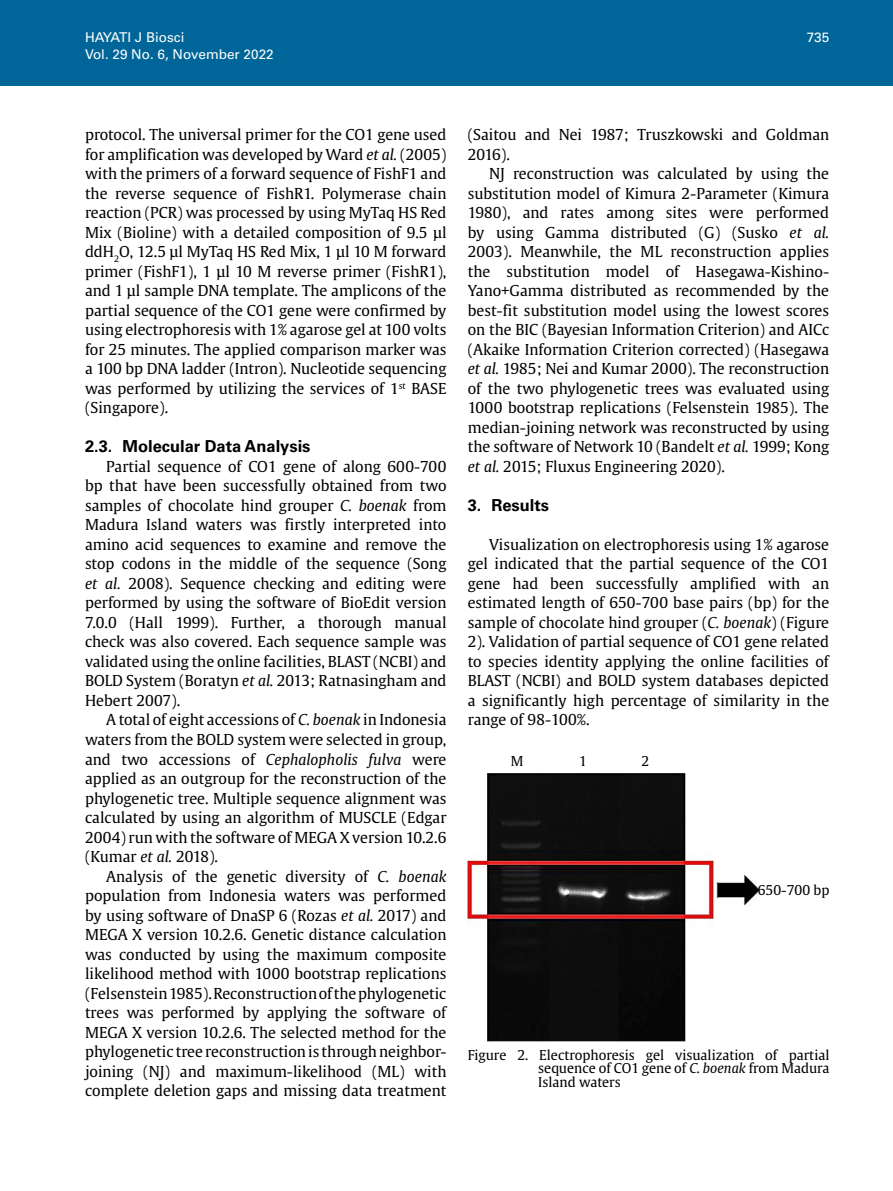
<style>
.page{position:relative;width:893px;height:1191px;background:#fff}
.page>*{position:absolute;margin:0;border:0;box-sizing:border-box;transform-origin:0 0}
.t1{font:700 16.5px "Univers LT Std";color:#000}
.t2{font:15px/19.5px "Gulliver";color:#000;text-align:justify}
.t3{font:13.5px/13.5px "Gulliver";color:#000;text-align:justify}
.t4{font:13.5px "Univers LT Std";color:#fff}
.s1{font-style:italic}
</style>
<div class="page">
<div style="left:0;top:0;width:893px;height:85px;background:#069"></div>
<img style="left:468px;top:773px;width:292px;height:268px">
<p class="t4" style="left:85px;top:30px;width:101px">HAYATI J Biosci</p>
<p class="t4" style="left:807px;top:30px;width:24px">735</p>
<p class="t4" style="left:85px;top:46px;width:190px">Vol. 29 No. 6, November 2022</p>
<p class="t2" style="left:85px;top:125px;width:363px">protocol. The universal primer for the CO1 gene used for amplification was developed by Ward <span class="s1">et al.</span> (2005) with the primers of a forward sequence of FishF1 and the reverse sequence of FishR1. Polymerase chain reaction (PCR) was processed by using MyTaq HS Red Mix (Bioline) with a detailed composition of 9.5 µl ddH<sub>2</sub>O, 12.5 µl MyTaq HS Red Mix, 1 µl 10 M forward primer (FishF1), 1 µl 10 M reverse primer (FishR1), and 1 µl sample DNA template. The amplicons of the partial sequence of the CO1 gene were confirmed by using electrophoresis with 1% agarose gel at 100 volts for 25 minutes. The applied comparison marker was a 100 bp DNA ladder (Intron). Nucleotide sequencing was performed by utilizing the services of 1<sup>st</sup> BASE (Singapore).</p>
<p class="t1" style="left:85px;top:437px;width:227px">2.3. Molecular Data Analysis</p>
<p class="t2" style="left:85px;top:456px;width:363px;text-indent:21px">Partial sequence of CO1 gene of along 600-700 bp that have been successfully obtained from two samples of chocolate hind grouper <span class="s1">C. boenak</span> from Madura Island waters was firstly interpreted into amino acid sequences to examine and remove the stop codons in the middle of the sequence (Song <span class="s1">et al.</span> 2008). Sequence checking and editing were performed by using the software of BioEdit version 7.0.0 (Hall 1999). Further, a thorough manual check was also covered. Each sequence sample was validated using the online facilities, BLAST (NCBI) and BOLD System (Boratyn <span class="s1">et al.</span> 2013; Ratnasingham and Hebert 2007).</p>
<p class="t2" style="left:85px;top:710px;width:363px;text-indent:21px">A total of eight accessions of <span class="s1">C. boenak</span> in Indonesia waters from the BOLD system were selected in group, and two accessions of <span class="s1">Cephalopholis fulva</span> were applied as an outgroup for the reconstruction of the phylogenetic tree. Multiple sequence alignment was calculated by using an algorithm of MUSCLE (Edgar 2004) run with the software of MEGA X version 10.2.6 (Kumar <span class="s1">et al.</span> 2018).</p>
<p class="t2" style="left:85px;top:866px;width:363px;text-indent:21px">Analysis of the genetic diversity of <span class="s1">C. boenak </span>population from Indonesia waters was performed by using software of DnaSP 6 (Rozas <span class="s1">et al.</span> 2017) and MEGA X version 10.2.6. Genetic distance calculation was conducted by using the maximum composite likelihood method with 1000 bootstrap replications (Felsenstein 1985). Reconstruction of the phylogenetic trees was performed by applying the software of MEGA X version 10.2.6. The selected method for the phylogenetic tree reconstruction is through neighbor&shy;joining (NJ) and maximum-likelihood (ML) with complete deletion gaps and missing data treatment</p>
<p class="t2" style="left:468px;top:125px;width:363px">(Saitou and Nei 1987; Truszkowski and Goldman<br>2016).</p>
<p class="t2" style="left:468px;top:164px;width:363px;text-indent:21px">NJ reconstruction was calculated by using the substitution model of Kimura 2-Parameter (Kimura 1980), and rates among sites were performed by using Gamma distributed (G) (Susko <span class="s1">et al.<br></span>2003). Meanwhile, the ML reconstruction applies the substitution model of Hasegawa-Kishino-Yano+Gamma distributed as recommended by the best-fit substitution model using the lowest scores on the BIC (Bayesian Information Criterion) and AICc (Akaike Information Criterion corrected) (Hasegawa <span class="s1">et al.</span> 1985; Nei and Kumar 2000). The reconstruction of the two phylogenetic trees was evaluated using 1000 bootstrap replications (Felsenstein 1985). The median-joining network was reconstructed by using the software of Network 10 (Bandelt <span class="s1">et al.</span> 1999; Kong <span class="s1">et al.</span> 2015; Fluxus Engineering 2020).</p>
<p class="t1" style="left:468px;top:495px;width:83px">3. Results</p>
<p class="t2" style="left:468px;top:534px;width:363px;text-indent:21px">Visualization on electrophoresis using 1% agarose gel indicated that the partial sequence of the CO1 gene had been successfully amplified with an estimated length of 650-700 base pairs (bp) for the sample of chocolate hind grouper (<span class="s1">C. boenak</span>) (Figure 2). Validation of partial sequence of CO1 gene related to species identity applying the online facilities of BLAST (NCBI) and BOLD system databases depicted a significantly high percentage of similarity in the range of 98-100%.</p>
<p class="t3" style="left:511px;top:754px;width:14px">M</p>
<p class="t3" style="left:579px;top:754px;width:9px">1</p>
<p class="t3" style="left:642px;top:754px;width:9px">2</p>
<p class="t3" style="left:758px;top:883px;width:73px">650-700 bp</p>
<p class="t3" style="left:538px;top:1048px;width:293px;text-indent:-70px">Figure 2. Electrophoresis gel visualization of partial sequence of CO1 gene of <span class="s1">C. boenak</span> from Madura Island waters</p>
</div>
